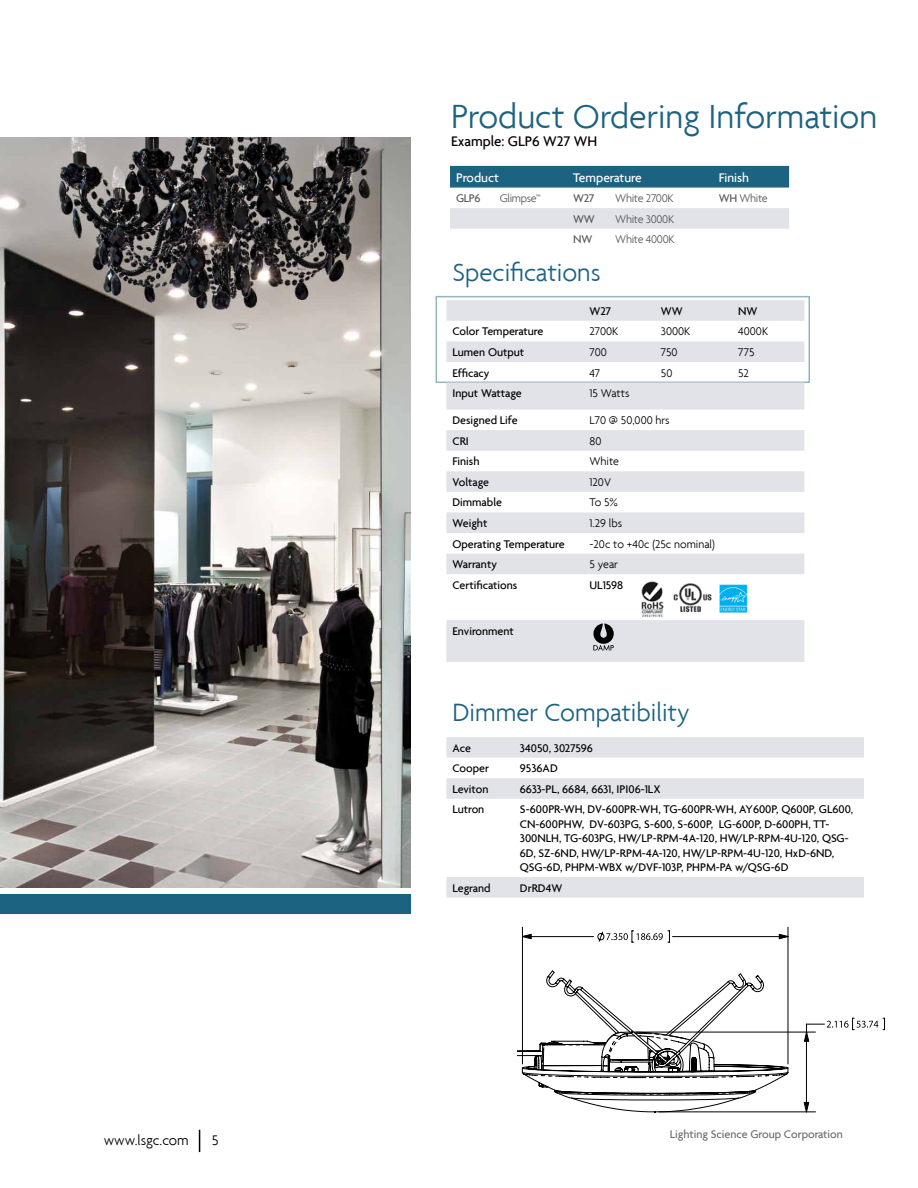
<style>
.page{position:relative;width:918px;height:1188px;background:#fff}
.page>*{position:absolute;margin:0;border:0;box-sizing:border-box;transform-origin:0 0}
.t1{font:300 36px "Agenda";color:#1c6281}
.t2{font:300 27px "Agenda";color:#1c6281}
.t3{font:500 15px "Agenda";color:#000}
.t4{font:300 15px "Agenda";color:#000}
.t5{font:500 13.5px "Agenda";color:#fff}
.t6{font:500 12px/14.4px "Agenda";color:#000}
.t7{font:300 12px "Agenda";color:#000}
.t8{font:300 12px "Agenda";letter-spacing:-.025em;color:#58595b}
.t9{font:500 12px "Agenda";color:#6d6e71}
.t10{font:500 12px "Agenda";letter-spacing:-.025em;color:#58595b}
.s1{font-weight:500}
</style>
<div class="page">
<svg style="left:446px;top:300px;width:358px;height:192px;fill:#e1e3e9"></svg>
<svg style="left:446px;top:512px;width:358px;height:150px;fill:#e1e3e9"></svg>
<svg style="left:199px;top:1130px;width:1px;height:22px"></svg>
<img style="left:0;top:137px;width:411px;height:751px">
<div style="left:0;top:894px;width:411px;height:20px;background:#1c6382"></div>
<div style="left:450px;top:166px;width:339px;height:22px;background:#1c6281"></div>
<div style="left:450px;top:208px;width:339px;height:21px;background:#e1e3e9"></div>
<svg style="left:446px;top:737px;width:418px;height:161px"></svg>
<img style="left:640px;top:580px;width:26px;height:37px">
<img style="left:672px;top:581px;width:43px;height:32px">
<img style="left:719px;top:584px;width:27px;height:28px">
<svg style="left:593px;top:624px;width:21px;height:26px"></svg>
<hr style="left:522px;top:927px;width:1px;height:137px;background:#000">
<hr style="left:788px;top:927px;width:1px;height:137px;background:#000">
<svg style="left:517px;top:930px;width:368px;height:183px"></svg>
<h1 class="t1" style="left:451px;top:95px;width:428px">Product Ordering Information</h1>
<p class="t3" style="left:451px;top:132px;width:148px">Example: GLP6 W27 WH</p>
<p class="t5" style="left:456px;top:169px;width:45px">Product</p>
<p class="t5" style="left:573px;top:169px;width:70px">Temperature</p>
<p class="t5" style="left:719px;top:169px;width:32px">Finish</p>
<p class="t10" style="left:456px;top:191px;width:26px">GLP6</p>
<p class="t8" style="left:500px;top:191px;width:42px">Glimpse™</p>
<p class="t10" style="left:573px;top:191px;width:23px">W27</p>
<p class="t8" style="left:615px;top:191px;width:60px">White 2700K</p>
<p class="t8" style="left:719px;top:191px;width:50px"><span class="s1">WH</span> White</p>
<p class="t10" style="left:573px;top:212px;width:23px">WW</p>
<p class="t8" style="left:615px;top:212px;width:60px">White 3000K</p>
<p class="t10" style="left:573px;top:232px;width:21px">NW</p>
<p class="t8" style="left:615px;top:232px;width:61px">White 4000K</p>
<h2 class="t2" style="left:453px;top:257px;width:150px">Specifications</h2>
<p class="t6" style="left:590px;top:303px;width:23px">W27</p>
<p class="t6" style="left:661px;top:303px;width:23px">WW</p>
<p class="t6" style="left:738px;top:303px;width:21px">NW</p>
<p class="t6" style="left:452px;top:324px;width:92px">Color Temperature</p>
<p class="t7" style="left:590px;top:324px;width:30px">2700K</p>
<p class="t7" style="left:661px;top:324px;width:31px">3000K</p>
<p class="t7" style="left:738px;top:324px;width:31px">4000K</p>
<p class="t6" style="left:452px;top:345px;width:73px">Lumen Output</p>
<p class="t7" style="left:590px;top:345px;width:19px">700</p>
<p class="t7" style="left:661px;top:345px;width:18px">750</p>
<p class="t7" style="left:738px;top:345px;width:18px">775</p>
<p class="t6" style="left:452px;top:365px;width:39px">Efficacy</p>
<p class="t7" style="left:590px;top:366px;width:12px">47</p>
<p class="t7" style="left:661px;top:366px;width:13px">50</p>
<p class="t7" style="left:738px;top:366px;width:12px">52</p>
<p class="t6" style="left:452px;top:386px;width:71px">Input Wattage</p>
<p class="t7" style="left:590px;top:386px;width:41px">15 Watts</p>
<p class="t6" style="left:452px;top:413px;width:67px">Designed Life</p>
<p class="t7" style="left:590px;top:413px;width:82px">L70 @ 50,000 hrs</p>
<p class="t6" style="left:452px;top:433px;width:18px">CRI</p>
<p class="t7" style="left:590px;top:434px;width:14px">80</p>
<p class="t6" style="left:452px;top:454px;width:29px">Finish</p>
<p class="t7" style="left:590px;top:454px;width:31px">White</p>
<p class="t6" style="left:452px;top:475px;width:38px">Voltage</p>
<p class="t7" style="left:590px;top:475px;width:23px">120V</p>
<p class="t6" style="left:452px;top:495px;width:51px">Dimmable</p>
<p class="t7" style="left:590px;top:496px;width:30px">To 5%</p>
<p class="t6" style="left:452px;top:516px;width:36px">Weight</p>
<p class="t7" style="left:590px;top:516px;width:34px">1.29 lbs</p>
<p class="t6" style="left:452px;top:536px;width:114px">Operating Temperature</p>
<p class="t7" style="left:590px;top:537px;width:127px">-20c to +40c (25c nominal)</p>
<p class="t6" style="left:452px;top:557px;width:46px">Warranty</p>
<p class="t7" style="left:590px;top:557px;width:30px">5 year</p>
<p class="t6" style="left:452px;top:577px;width:66px">Certifications</p>
<p class="t6" style="left:590px;top:577px;width:35px">UL1598</p>
<p class="t6" style="left:452px;top:623px;width:63px">Environment</p>
<h2 class="t2" style="left:453px;top:697px;width:239px">Dimmer Compatibility</h2>
<p class="t6" style="left:452px;top:740px;width:20px">Ace</p>
<p class="t6" style="left:520px;top:740px;width:74px">34050, 3027596</p>
<p class="t6" style="left:452px;top:761px;width:38px">Cooper</p>
<p class="t6" style="left:520px;top:761px;width:39px">9536AD</p>
<p class="t6" style="left:452px;top:781px;width:38px">Leviton</p>
<p class="t6" style="left:520px;top:781px;width:142px">6633-PL, 6684, 6631, IPI06-1LX</p>
<p class="t6" style="left:452px;top:802px;width:33px">Lutron</p>
<p class="t6" style="left:520px;top:802px;width:335px">S-600PR-WH, DV-600PR-WH, TG-600PR-WH, AY600P, Q600P, GL600, CN-600PHW, DV-603PG, S-600, S-600P, LG-600P, D-600PH, TT-300NLH, TG-603PG, HW/LP-RPM-4A-120, HW/LP-RPM-4U-120, QSG-6D, SZ-6ND, HW/LP-RPM-4A-120, HW/LP-RPM-4U-120, HxD-6ND, QSG-6D, PHPM-WBX w/DVF-103P, PHPM-PA w/QSG-6D</p>
<p class="t6" style="left:452px;top:880px;width:40px">Legrand</p>
<p class="t6" style="left:520px;top:880px;width:44px">DrRD4W</p>
<p class="t4" style="left:104px;top:1131px;width:86px">www.lsgc.com</p>
<p class="t4" style="left:212px;top:1131px;width:8px">5</p>
<p class="t9" style="left:670px;top:1127px;width:175px">Lighting Science Group Corporation</p>
</div>
